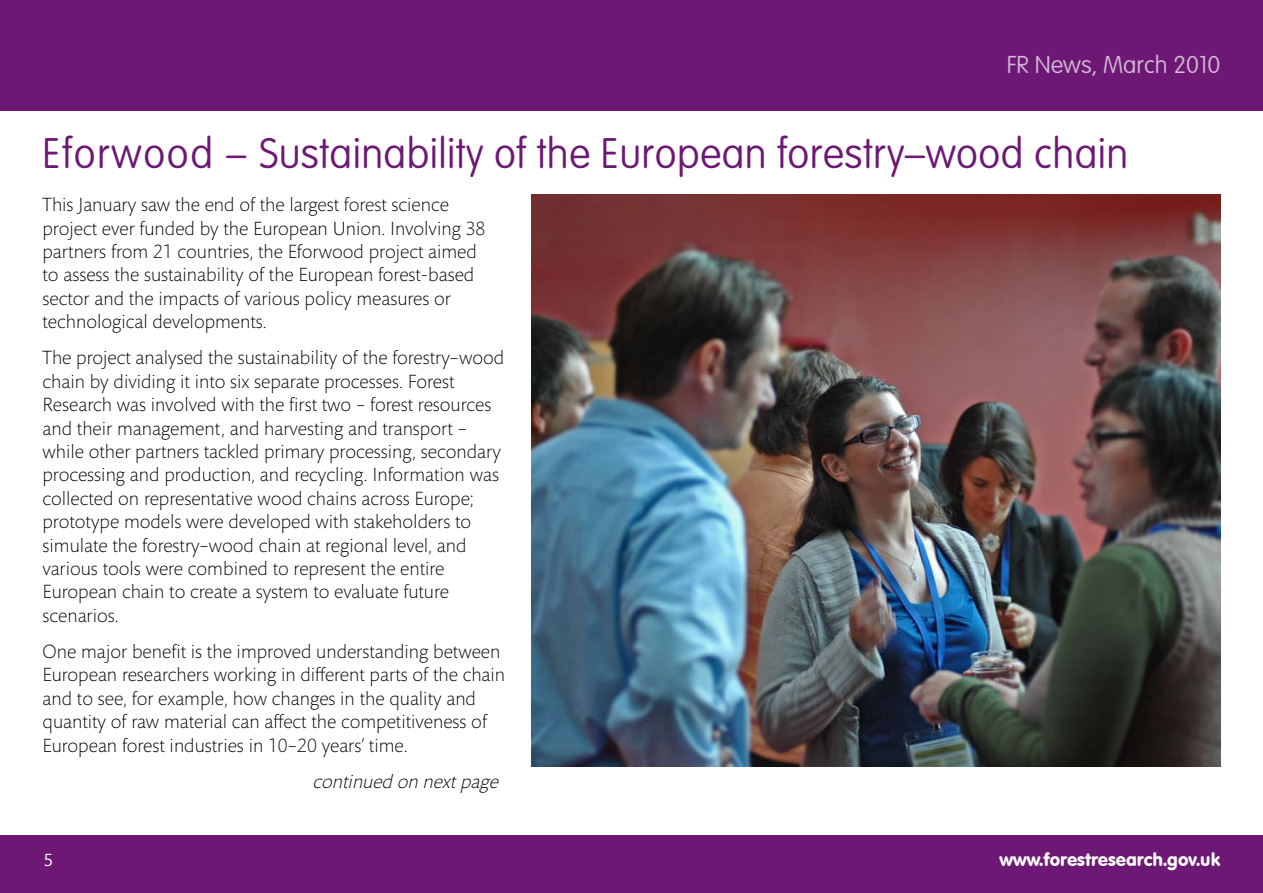
<style>
.page{position:relative;width:1263px;height:893px;background:#fff}
.page>*{position:absolute;margin:0;border:0;box-sizing:border-box;transform-origin:0 0}
.t1{font:100 42px "VAG Rounded Std";letter-spacing:.01em;color:#6d1874}
.t2{font:100 24px "VAG Rounded Std";color:#d3bad5}
.t3{font:300 19.5px/23.4px "Mundo Sans Std";color:#000}
.t4{font:italic 300 19.5px "Mundo Sans Std";color:#000}
.t5{font:18.15px "VAG Rounded BT";color:#fff}
.t6{font:18px "Mundo Sans Std";color:#fff}
</style>
<div class="page">
<div style="left:0;top:0;width:1263px;height:111px;background:#6d1874"></div>
<div style="left:0;top:836px;width:1263px;height:57px;background:#6d1874"></div>
<img style="left:531px;top:195px;width:689px;height:571px">
<p class="t2" style="left:1007px;top:51px;width:215px">FR News, March 2010</p>
<p class="t1" style="left:43px;top:130px;width:1087px">Eforwood – Sustainability of the European forestry–wood chain</p>
<p class="t3" style="left:43px;top:193px;width:444px">This January saw the end of the largest forest science project ever funded by the European Union. Involving 38 partners from 21 countries, the Eforwood project aimed to assess the sustainability of the European forest-based sector and the impacts of various policy measures or technological developments.</p>
<p class="t3" style="left:43px;top:347px;width:463px">The project analysed the sustainability of the forestry–wood chain by dividing it into six separate processes. Forest Research was involved with the first two – forest resources and their management, and harvesting and transport – while other partners tackled primary processing, secondary processing and production, and recycling. Information was collected on representative wood chains across Europe; prototype models were developed with stakeholders to simulate the forestry–wood chain at regional level, and various tools were combined to represent the entire European chain to create a system to evaluate future scenarios.</p>
<p class="t3" style="left:43px;top:640px;width:464px">One major benefit is the improved understanding between European researchers working in different parts of the chain and to see, for example, how changes in the quality and quantity of raw material can affect the competitiveness of European forest industries in 10–20 years’ time.</p>
<p class="t4" style="left:313px;top:770px;width:192px">continued on nextpage</p>
<p class="t6" style="left:44px;top:850px;width:11px">5</p>
<p class="t5" style="left:999px;top:847px;width:222px">www.forestresearch.gov.uk</p>
</div>
